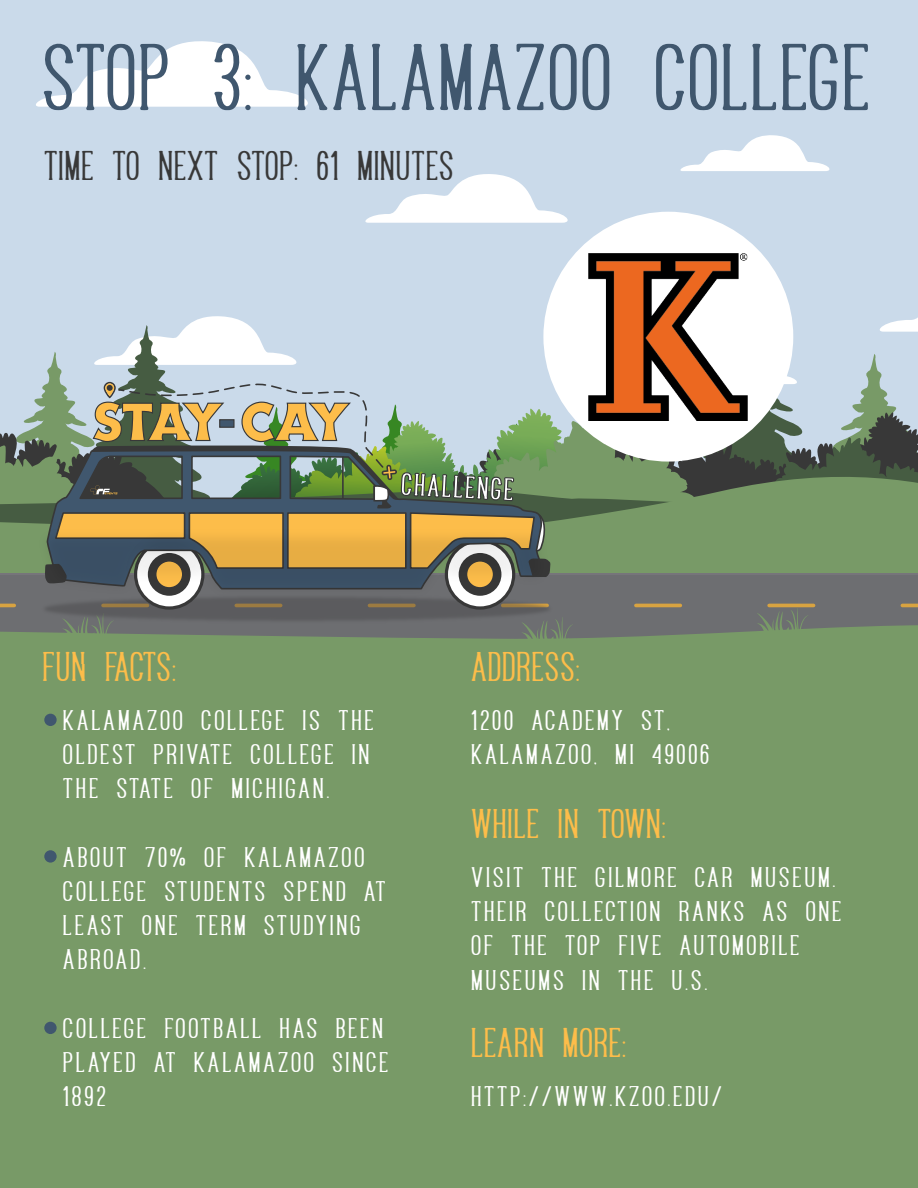
<style>
.page{position:relative;width:918px;height:1188px;background:#fff}
.page>*{position:absolute;margin:0;border:0;box-sizing:border-box;transform-origin:0 0}
.t1{font:94.8px "Sequoia";letter-spacing:-.07em;color:#40576e}
.t2{font:41.7px "Sequoia";letter-spacing:-.07em;color:#fdbd4a}
.t3{font:41.7px "Sequoia";letter-spacing:-.07em;color:#383838}
.t4{font:41.7px "Sequoia";letter-spacing:-.095em;color:#fdbd4a}
.t5{font:28.5px/34.2px "Sequoia";color:#fff;scale:1.09 1}
</style>
<div class="page">
<div style="left:0;top:237px;width:918px;height:375px;background:#cadaea"></div>
<div style="left:553px;top:641px;width:365px;height:67px;background:#789a67"></div>
<div style="left:0;top:675px;width:553px;height:33px;background:#789a67"></div>
<div style="left:599px;top:653px;width:319px;height:55px;background:#789a67"></div>
<div style="left:201px;top:651px;width:505px;height:39px;background:#789a67"></div>
<div style="left:0;top:0;width:918px;height:237px;background:#cadaea"></div>
<svg style="left:680px;top:135px;width:150px;height:36px"></svg>
<svg style="left:36px;top:41px;width:272px;height:66px"></svg>
<svg style="left:365px;top:174px;width:203px;height:49px"></svg>
<div style="left:0;top:708px;width:918px;height:480px;background:#789a67"></div>
<div style="left:44px;top:714px;width:13px;height:12px;background:#40576e;border-radius:50%"></div>
<div style="left:44px;top:850px;width:13px;height:13px;background:#40576e;border-radius:50%"></div>
<div style="left:44px;top:1022px;width:13px;height:12px;background:#40576e;border-radius:50%"></div>
<div style="left:0;top:641px;width:604px;height:34px;background:#789a67"></div>
<div style="left:80px;top:641px;width:490px;height:23px;background:#789a67"></div>
<svg style="left:0;top:264px;width:918px;height:377px"></svg>
<div style="left:543px;top:212px;width:250px;height:250px;background:#fff;border-radius:50%"></div>
<img style="left:589px;top:253px;width:159px;height:167px">
<h1 class="t1" style="left:43px;top:27px;width:838px">STOP 3: KALAMAZOO COLLEGE</h1>
<h2 class="t3" style="left:44px;top:144px;width:415px">TIME TO NEXT STOP: 61 MINUTES</h2>
<h2 class="t4" style="left:43px;top:644px;width:139px">FUN FACTS:</h2>
<h2 class="t2" style="left:471px;top:644px;width:114px">ADDRESS:</h2>
<p class="t5" style="left:63px;top:702px;width:289px">KALAMAZOO COLLEGE IS THE<br>OLDEST PRIVATE COLLEGE IN<br>THE STATE OF MICHIGAN.</p>
<p class="t5" style="left:472px;top:702px;width:223px">1200 ACADEMY ST,<br>KALAMAZOO, MI 49006</p>
<p class="t5" style="left:63px;top:839px;width:300px">ABOUT 70% OF KALAMAZOO<br>COLLEGE STUDENTS SPEND AT<br>LEAST ONE TERM STUDYING<br>ABROAD.</p>
<p class="t5" style="left:63px;top:1010px;width:303px">COLLEGE FOOTBALL HAS BEEN<br>PLAYED AT KALAMAZOO SINCE<br>1892</p>
<h2 class="t2" style="left:471px;top:802px;width:200px">WHILE IN TOWN:</h2>
<p class="t5" style="left:472px;top:860px;width:344px">VISIT THE GILMORE CAR MUSEUM.<br>THEIR COLLECTION RANKS AS ONE<br>OF THE TOP FIVE AUTOMOBILE<br>MUSEUMS IN THE U.S.</p>
<h2 class="t2" style="left:471px;top:1021px;width:160px">LEARN MORE:</h2>
<p class="t5" style="left:472px;top:1079px;width:234px">HTTP://WWW.KZOO.EDU/</p>
</div>
